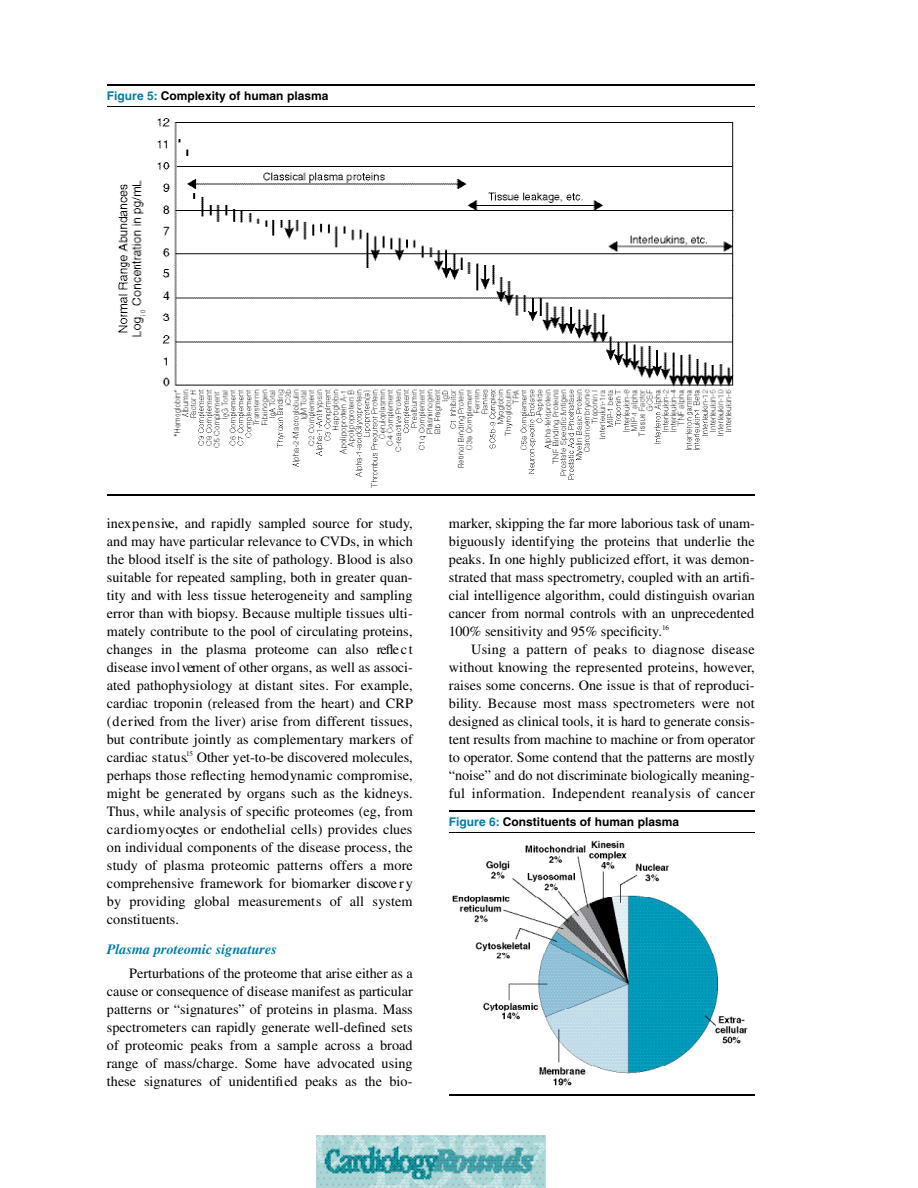
<style>
.page{position:relative;width:918px;height:1188px;background:#fff}
.page>*{position:absolute;margin:0;border:0;box-sizing:border-box;transform-origin:0 0}
.t1{font:14.25px/18px "Times";color:#000;text-align:justify}
.t2{font:italic 700 14.25px "Times";color:#007ca4}
.t3{font:700 12px "Helvetica";color:#000}
.t4{font:7.05px "Times";color:#000}
.s1{color:#007ca4}
</style>
<div class="page">
<img style="left:316px;top:1135px;width:230px;height:53px">
<hr style="left:107px;top:495px;width:648px;height:1px;background:#000">
<img style="left:157px;top:118px;width:577px;height:49px">
<img style="left:118px;top:167px;width:621px;height:328px">
<hr style="left:107px;top:84px;width:648px;height:2px;background:#000">
<hr style="left:107px;top:106px;width:648px;height:1px;background:#000">
<img style="left:453px;top:841px;width:217px;height:56px">
<img style="left:453px;top:897px;width:294px;height:189px">
<hr style="left:449px;top:810px;width:306px;height:2px;background:#000">
<hr style="left:449px;top:832px;width:306px;height:1px;background:#000">
<hr style="left:449px;top:1095px;width:306px;height:1px;background:#000">
<p class="t3" style="left:107px;top:91px;width:223px"><span class="s1">Figure 5:</span> Complexity of human plasma</p>
<p class="t1" style="left:107px;top:516px;width:308px">in ex p e n s ive, and rapidly sampled source for study, and may have particular relevance to CVDs, in which the blood itself is the site of pathology. Blood is also suitable for repeated sampling, both in greater quan&shy;tity and with less tissue heterogeneity and sampling error than with biopsy. Because multiple tissues ulti&shy;mately contribute to the pool of circulating proteins, changes in the plasma proteome can also refle c t disease invo l vement of other organs, as well as associ&shy;ated pathophysiology at distant sites. For ex a m p le , cardiac troponin (released from the heart) and CRP ( d e r ived from the liver) arise from different tissues, but contribute jointly as complementary markers of cardiac s ta tu s.</p>
<p class="t4" style="left:186px;top:751px;width:9px">1 5</p>
<p class="t1" style="left:107px;top:750px;width:307px;text-indent:90px">Other yet-to-be discovered molecules, perhaps those reflecting hemodynamic compromise, might be generated by organs such as the kidney s .<br>Thus, while analysis of specific proteomes (eg, from c a r d io m y o cytes or endothelial cells) provides clues on individual components of the disease process, the study of plasma proteomic patterns offers a more c o m p re h e n s ive framework for biomarker discove r y by providing global measurements of all system constituents.</p>
<p class="t2" style="left:107px;top:945px;width:172px">Plasma proteomic signatures</p>
<p class="t1" style="left:107px;top:966px;width:307px;text-indent:22px">Perturbations of the proteome that arise either as a cause or consequence of disease manifest as particular patterns or “signatures” of proteins in plasma. Mass spectrometers can rapidly generate well-defined sets of proteomic peaks from a sample across a broad range of mass/charge. Some have advocated using these signatures of unidentified peaks as the bio-</p>
<p class="t1" style="left:449px;top:516px;width:308px">marker, skipping the far more laborious task of unam&shy;biguously identifying the proteins that underlie the peaks. In one highly publicized effort, it was demon&shy;strated that mass spectrometry, coupled with an artifi&shy;cial intelligence algorithm, could distinguish ova ria n cancer from normal controls with an unprecedented 100% sensitivity and 95% specificity.</p>
<p class="t4" style="left:662px;top:625px;width:9px">16</p>
<p class="t1" style="left:449px;top:642px;width:308px;text-indent:22px">Using a pattern of peaks to diagnose disease without knowing the represented proteins, however, raises some concerns. One issue is that of reproduci&shy;bility. Because most mass spectrometers were not designed as clinical tools, it is hard to generate consis&shy;tent results from machine to machine or from operator to operator. Some contend that the patterns are mostly “noise” and do not discriminate biologically meaning&shy;ful information. Independent reanalysis of cancer</p>
<p class="t3" style="left:449px;top:818px;width:232px"><span class="s1">Figure 6:</span> Constituents of human plasma</p>
</div>
